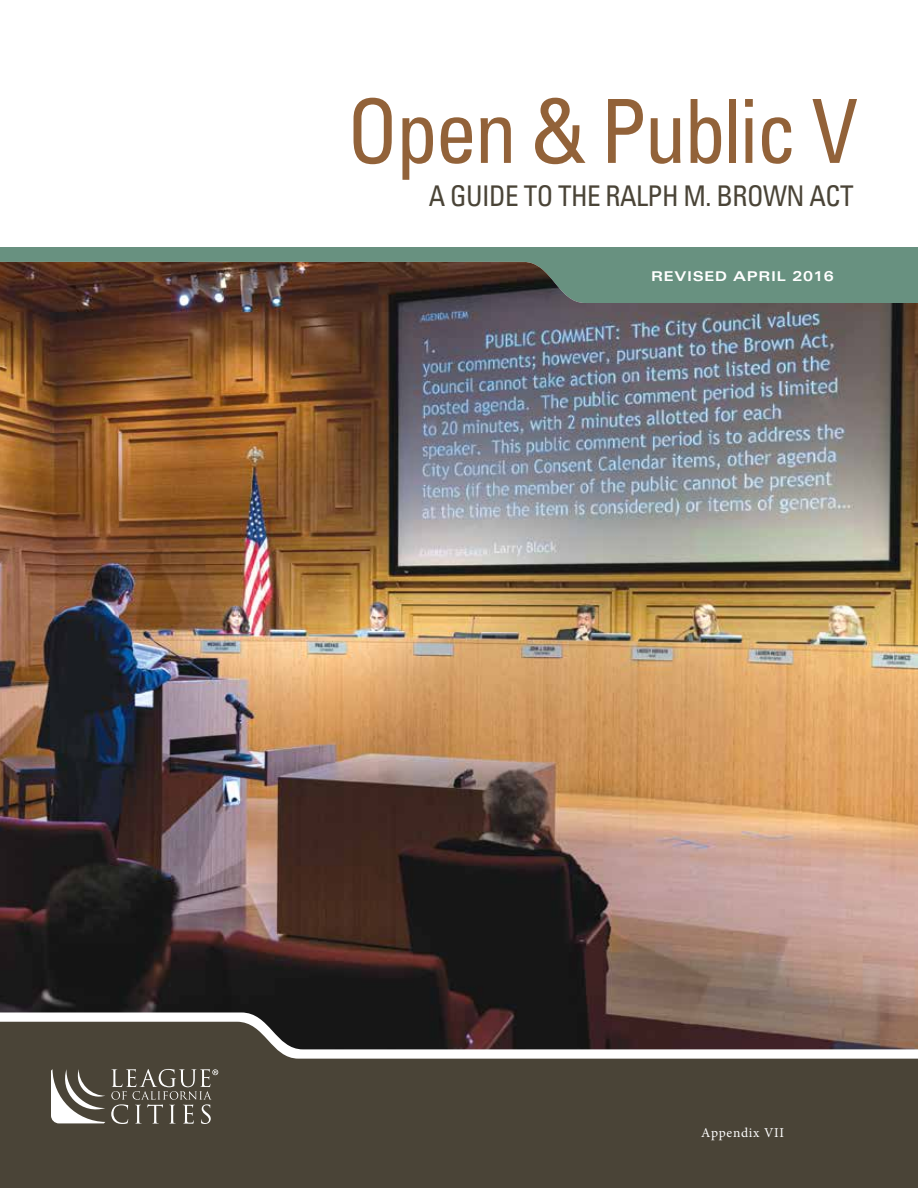
<style>
.page{position:relative;width:918px;height:1188px;background:#fff}
.page>*{position:absolute;margin:0;border:0;box-sizing:border-box;transform-origin:0 0}
.t1{font:condensed 88.5px "Univers";letter-spacing:-.03em;color:#926239;scale:.95 1}
.t2{font:condensed 28.5px "Univers";letter-spacing:-.02em;color:#4a4437;scale:.95 1}
.t3{font:700 expanded 13.5px "Univers";letter-spacing:.05em;color:#fff}
.t4{font:13.5px "Minion Pro";letter-spacing:.05em;color:#fff}
.s1{font-size:14.1px}
</style>
<div class="page">
<div style="left:0;top:247px;width:918px;height:605px;background:#689180"></div>
<img style="left:0;top:262px;width:918px;height:750px">
<svg style="left:0;top:1012px;width:918px;height:10px"></svg>
<svg style="left:0;top:1022px;width:918px;height:166px;background:#50493e"></svg>
<svg style="left:51px;top:1069px;width:54px;height:54px"></svg>
<svg style="left:111px;top:1069px;width:107px;height:55px;background:#656055"></svg>
<h1 class="t1" style="left:347px;top:75px;width:540px">Open &amp; Public V</h1>
<p class="t2" style="left:429px;top:178px;width:449px">A GUIDE TO THE RALPH M. BROWN ACT</p>
<p class="t3" style="left:651px;top:268px;width:184px">REVISED APRIL <span class="s1">2016</span></p>
<p class="t4" style="left:701px;top:1124px;width:84px">Appendix VII</p>
</div>
